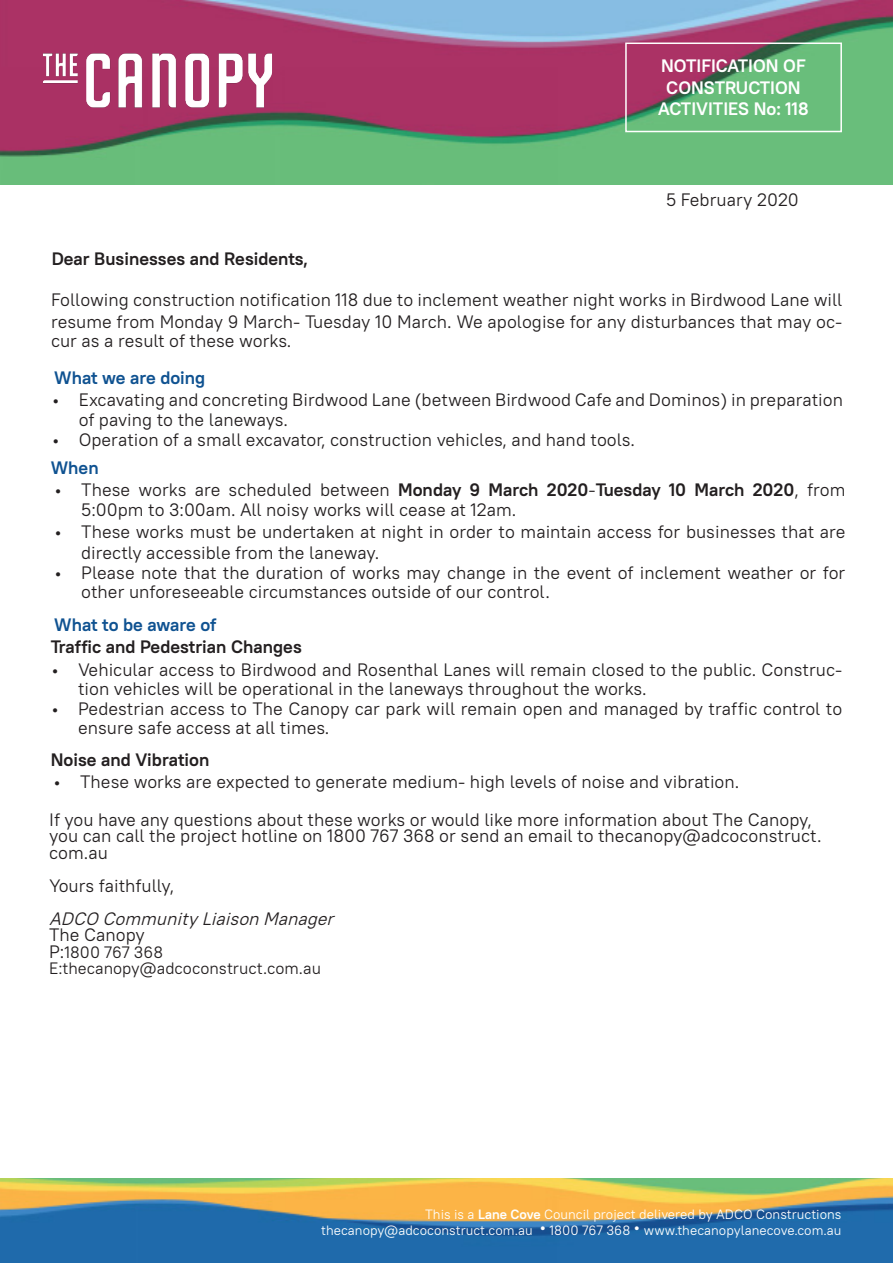
<style>
.page{position:relative;width:893px;height:1263px;background:#fff}
.page>*{position:absolute;margin:0;border:0;box-sizing:border-box;transform-origin:0 0}
.t1{font:18px/19.5px "PT Root UI";color:#231f20}
.t2{font:700 18px "PT Root UI";color:#231f20}
.t3{font:700 18px "PT Root UI";color:#fff}
.t4{font:700 18px "PT Root UI";color:#0f5291}
.t5{font:italic 18px "PT Root UI";color:#231f20}
.t6{font:16.5px "PT Root UI";color:#231f20}
.t7{font:13.5px "PT Root UI";color:#fff}
.s1{font-weight:700}
.s2{font-size:18px}
.s3{font-family:"Br Face J4"}
</style>
<div class="page">
<img style="left:0;top:0;width:893px;height:185px">
<img style="left:9px;top:19px;width:297px;height:123px">
<div style="left:625px;top:43px;width:217px;height:89px;border:2px solid #fff"></div>
<img style="left:1px;top:1178px;width:892px;height:85px">
<p class="t3" style="left:661px;top:54px;width:146px">NOTIFICATION OF</p>
<p class="t3" style="left:666px;top:76px;width:136px">CONSTRUCTION</p>
<p class="t3" style="left:658px;top:98px;width:152px">ACTIVITIES No: 118</p>
<p class="t2" style="left:52px;top:247px;width:258px">Dear Businesses and Residents,</p>
<p class="t1" style="left:666px;top:190px;width:134px">5 February 2020</p>
<p class="t1" style="left:51px;top:289px;width:793px;line-height:21.6px">Following construction notification 118 due to inclement weather night works in Birdwood Lane will resume from Monday 9 March- Tuesday 10 March. We apologise for any disturbances that may oc-</p>
<p class="t1" style="left:51px;top:331px;width:242px">cur as a result of these works.</p>
<p class="t4" style="left:54px;top:366px;width:153px">What we are doing</p>
<p class="t1" style="left:79px;top:390px;width:766px;text-indent:-27px">• Excavating and concreting Birdwood Lane (between Birdwood Cafe and Dominos) in preparation of paving to the laneways.</p>
<p class="t1" style="left:52px;top:429px;width:585px">• Operation of a small excavator, construction vehicles, and hand tools.</p>
<p class="t4" style="left:51px;top:456px;width:49px">When</p>
<p class="t1" style="left:81px;top:480px;width:766px;text-indent:-27px">• These works are scheduled between <span class="s1">Monday 9 March 2020</span>-<span class="s1">Tuesday 10 March 2020</span>, from<br>5:00pm to 3:00am. All noisy works will cease at 12am.</p>
<p class="t1" style="left:81px;top:520px;width:766px;line-height:21.6px;text-indent:-27px">• These works must be undertaken at night in order to maintain access for businesses that are directly accessible from the laneway.</p>
<p class="t1" style="left:81px;top:562px;width:766px;text-indent:-27px">• Please note that the duration of works may change in the event of inclement weather or for other unforeseeable circumstances outside of our control.</p>
<p class="t4" style="left:54px;top:613px;width:163px">What to be aware of</p>
<p class="t1" style="left:78px;top:659px;width:766px;text-indent:-27px">• Vehicular access to Birdwood and Rosenthal Lanes will remain closed to the public. Construc&shy;tion vehicles will be operational in the laneways throughout the works.</p>
<p class="t1" style="left:78px;top:698px;width:766px;text-indent:-27px">• Pedestrian access to The Canopy car park will remain open and managed by traffic control to ensure safe access at all times.</p>
<p class="t2" style="left:51px;top:635px;width:253px">Traffic and Pedestrian Changes</p>
<p class="t2" style="left:51px;top:748px;width:160px">Noise and Vibration</p>
<p class="t1" style="left:53px;top:772px;width:688px">• These works are expected to generate medium- high levels of noise and vibration.</p>
<p class="t1" style="left:49px;top:811px;width:774px;line-height:16.5px">If you have any questions about these works or would like more information about The Canopy, you can call the project hotline on 1800 767 368 or send an email to thecanopy@adcoconstruct. com.au</p>
<p class="t1" style="left:49px;top:875px;width:127px">Yours faithfully,</p>
<p class="t5" style="left:49px;top:907px;width:291px">ADCO CommunityLiaisonManager</p>
<p class="t1" style="left:49px;top:925px;width:97px">The Canopy</p>
<p class="t6" style="left:49px;top:941px;width:115px"><span class="s2">P:</span>1800 767 368</p>
<p class="t6" style="left:49px;top:958px;width:273px">E:thecanopy@adcoconstruct.com.au</p>
<p class="t7" style="left:425px;top:1205px;width:418px">This is a <span class="s1">Lane Cove</span> Council project delivered by ADCO Constructions</p>
<p class="t7" style="left:321px;top:1221px;width:522px">thecanopy@adcoconstruct.com.au <span class="s3">m</span>1800 767 368<span class="s3">m</span>www.thecanopylanecove.com.au</p>
</div>
